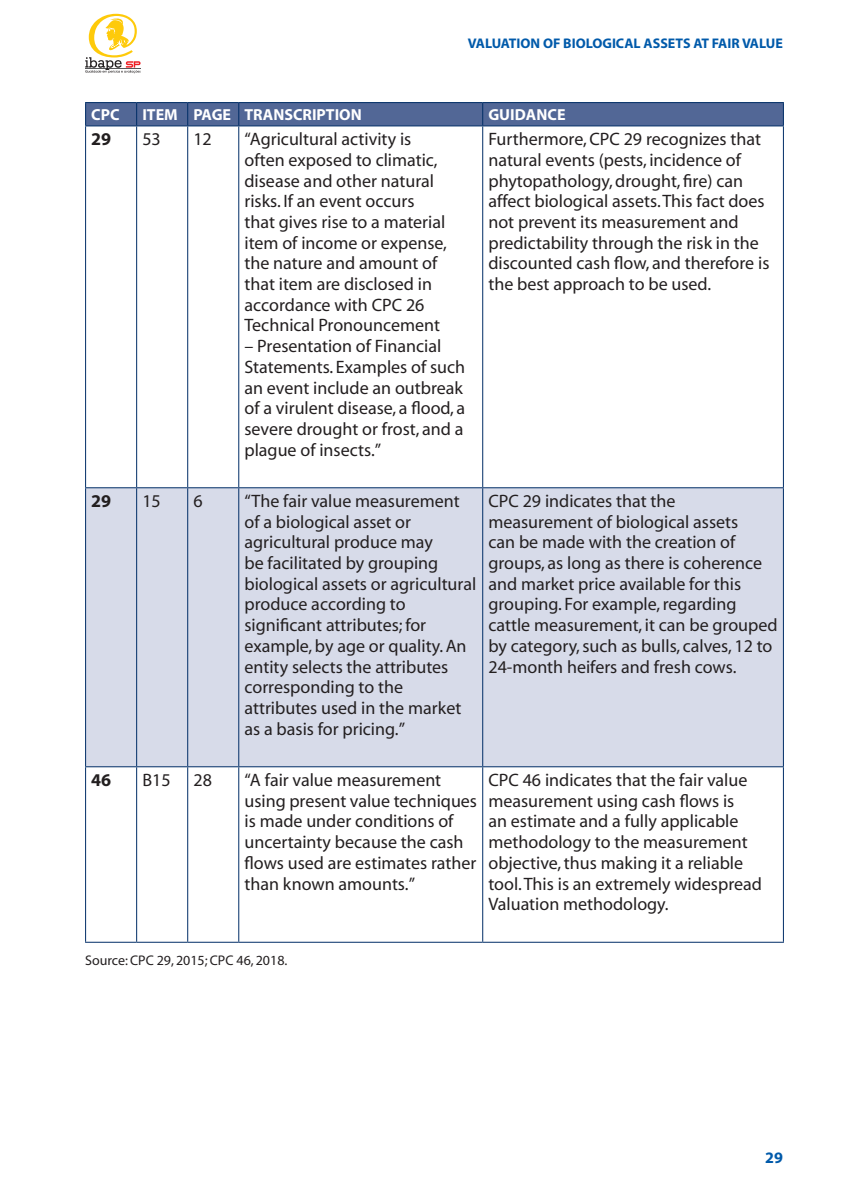
<style>
.page{position:relative;width:851px;height:1191px;background:#fff}
.page>*{position:absolute;margin:0;border:0;box-sizing:border-box;transform-origin:0 0}
.t1{font:18px/20.6px "Myriad";color:#231f20}
.t2{font:700 18px "Myriad";color:#231f20}
.t3{font:700 16px "Myriad";color:#fff}
.t4{font:700 16px "Myriad";color:#015aaa}
.t5{font:700 14px "Myriad";color:#015aaa}
.t6{font:14px "Myriad";color:#231f20}
</style>
<div class="page">
<svg style="left:85px;top:14px;width:55px;height:59px"></svg>
<div style="left:86px;top:488px;width:696px;height:278px;background:#d7dbe9"></div>
<hr style="left:85px;top:102px;width:52px;height:1px;background:#002d66">
<hr style="left:137px;top:102px;width:51px;height:1px;background:#002d66">
<hr style="left:188px;top:102px;width:51px;height:1px;background:#002d66">
<hr style="left:239px;top:102px;width:243px;height:1px;background:#002d66">
<hr style="left:482px;top:102px;width:301px;height:1px;background:#002d66">
<div style="left:85px;top:103px;width:698px;height:22px;background:#526796"></div>
<hr style="left:85px;top:125px;width:52px;height:1px;background:#002d66">
<hr style="left:85px;top:126px;width:1px;height:361px;background:#002d66">
<hr style="left:137px;top:125px;width:51px;height:1px;background:#002d66">
<hr style="left:136px;top:126px;width:1px;height:361px;background:#002d66">
<hr style="left:188px;top:125px;width:51px;height:1px;background:#002d66">
<hr style="left:187px;top:126px;width:1px;height:361px;background:#002d66">
<hr style="left:239px;top:125px;width:243px;height:1px;background:#002d66">
<hr style="left:238px;top:126px;width:1px;height:361px;background:#002d66">
<hr style="left:482px;top:125px;width:301px;height:1px;background:#002d66">
<hr style="left:482px;top:126px;width:1px;height:361px;background:#002d66">
<hr style="left:782px;top:126px;width:1px;height:361px;background:#002d66">
<hr style="left:85px;top:487px;width:52px;height:1px;background:#002d66">
<hr style="left:85px;top:488px;width:1px;height:278px;background:#002d66">
<hr style="left:137px;top:487px;width:51px;height:1px;background:#002d66">
<hr style="left:136px;top:488px;width:1px;height:278px;background:#002d66">
<hr style="left:188px;top:487px;width:51px;height:1px;background:#002d66">
<hr style="left:187px;top:488px;width:1px;height:278px;background:#002d66">
<hr style="left:239px;top:487px;width:243px;height:1px;background:#002d66">
<hr style="left:238px;top:488px;width:1px;height:278px;background:#002d66">
<hr style="left:482px;top:487px;width:301px;height:1px;background:#002d66">
<hr style="left:482px;top:488px;width:1px;height:278px;background:#002d66">
<hr style="left:782px;top:488px;width:1px;height:278px;background:#002d66">
<hr style="left:85px;top:766px;width:52px;height:1px;background:#002d66">
<hr style="left:85px;top:767px;width:1px;height:174px;background:#002d66">
<hr style="left:137px;top:766px;width:51px;height:1px;background:#002d66">
<hr style="left:136px;top:767px;width:1px;height:174px;background:#002d66">
<hr style="left:188px;top:766px;width:51px;height:1px;background:#002d66">
<hr style="left:187px;top:767px;width:1px;height:174px;background:#002d66">
<hr style="left:239px;top:766px;width:243px;height:1px;background:#002d66">
<hr style="left:238px;top:767px;width:1px;height:174px;background:#002d66">
<hr style="left:482px;top:766px;width:301px;height:1px;background:#002d66">
<hr style="left:482px;top:767px;width:1px;height:174px;background:#002d66">
<hr style="left:782px;top:767px;width:1px;height:174px;background:#002d66">
<hr style="left:85px;top:941px;width:52px;height:1px;background:#002d66">
<hr style="left:137px;top:941px;width:51px;height:1px;background:#002d66">
<hr style="left:188px;top:941px;width:51px;height:1px;background:#002d66">
<hr style="left:239px;top:941px;width:243px;height:1px;background:#002d66">
<hr style="left:482px;top:941px;width:301px;height:1px;background:#002d66">
<p class="t5" style="left:468px;top:36px;width:316px">VALUATION OF BIOLOGICAL ASSETS AT FAIR VALUE</p>
<p class="t3" style="left:91px;top:107px;width:30px">CPC</p>
<p class="t3" style="left:142px;top:107px;width:16px">Item</p>
<p class="t3" style="left:193px;top:107px;width:170px">PAGE TRANSCRIPTION</p>
<p class="t3" style="left:488px;top:107px;width:79px">GUIDANCE</p>
<p class="t2" style="left:91px;top:130px;width:21px">29</p>
<p class="t1" style="left:142px;top:130px;width:20px">53</p>
<p class="t1" style="left:193px;top:130px;width:20px">12</p>
<p class="t1" style="left:244px;top:130px;width:204px">“Agricultural activity is often exposed to climatic, disease and other natural risks. If an event occurs that gives rise to a material item of income or expense, the nature and amount of that item are disclosed in accordance with CPC 26<br>Technical Pronouncement</p>
<p class="t1" style="left:244px;top:336px;width:222px">– Presentation of Financial<br>Statements. Examples of such an event include an outbreak of a virulent disease, a flood, a severe drought or frost, and a plague of insects.”</p>
<p class="t1" style="left:488px;top:130px;width:282px">Furthermore, CPC 29 recognizes that natural events (pests, incidence of phytopathology, drought, fire) can affect biological assets. This fact does not prevent its measurement and predictability through the risk in the discounted cash flow, and therefore is the best approach to be used.</p>
<p class="t2" style="left:91px;top:491px;width:21px">29</p>
<p class="t1" style="left:142px;top:491px;width:20px">15</p>
<p class="t1" style="left:193px;top:491px;width:11px">6</p>
<p class="t1" style="left:244px;top:491px;width:233px">“The fair value measurement of a biological asset or agricultural produce may<br>be facilitated by grouping biological assets or agricultural produce according to significant attributes; for example, by age or quality. An entity selects the attributes corresponding to the attributes used in the market as a basis for pricing.”</p>
<p class="t1" style="left:488px;top:491px;width:290px">CPC 29 indicates that the measurement of biological assets<br>can be made with the creation of groups, as long as there is coherence and market price available for this grouping. For example, regarding cattle measurement, it can be grouped by category, such as bulls, calves, 12 to 24-month heifers and fresh cows.</p>
<p class="t2" style="left:91px;top:770px;width:21px">46</p>
<p class="t1" style="left:142px;top:770px;width:30px">B15</p>
<p class="t1" style="left:193px;top:770px;width:20px">28</p>
<p class="t1" style="left:244px;top:770px;width:234px">“A fair value measurement using present value techniques is made under conditions of uncertainty because the cash flows used are estimates rather than known amounts.”</p>
<p class="t1" style="left:488px;top:770px;width:275px">CPC 46 indicates that the fair value measurement using cash flows is<br>an estimate and a fully applicable methodology to the measurement objective, thus making it a reliable tool. This is an extremely widespread Valuation methodology.</p>
<p class="t6" style="left:85px;top:953px;width:204px">Source: CPC 29, 2015; CPC 46, 2018.</p>
<p class="t4" style="left:765px;top:1149px;width:19px">29</p>
</div>
